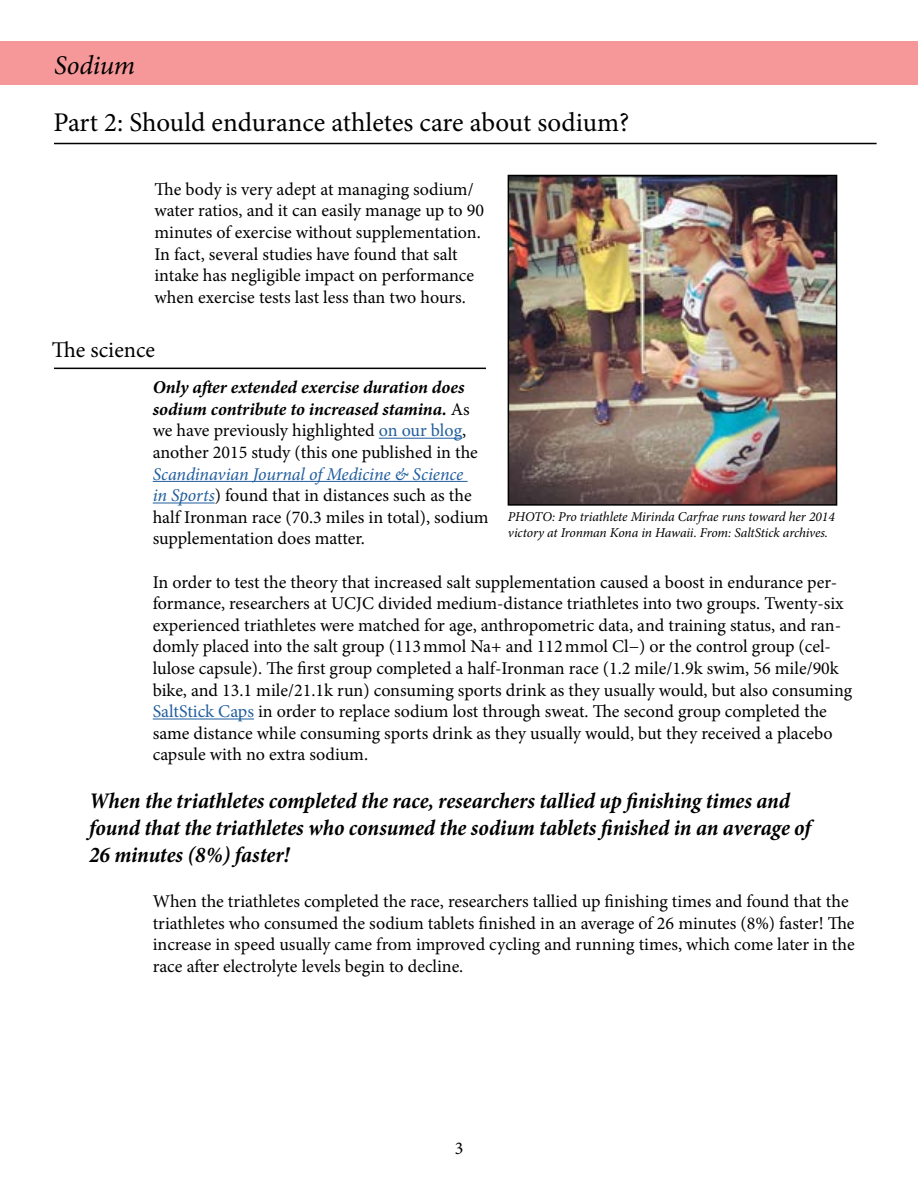
<style>
.page{position:relative;width:918px;height:1188px;background:#fff}
.page>*{position:absolute;margin:0;border:0;box-sizing:border-box;transform-origin:0 0}
.t1{font:27px "Minion Pro";color:#000}
.t2{font:italic 27px "Minion Pro";letter-spacing:-.015em;color:#000}
.t3{font:italic 700 condensed 22.5px/27px "Minion Pro";letter-spacing:-.005em;color:#000}
.t4{font:22.5px "Minion Pro";color:#000}
.t5{font:18px/21.6px "Minion Pro";color:#000}
.t6{font:italic 700 18px/21.6px "Minion Pro";letter-spacing:-.005em;color:#000}
.t7{font:italic 13.5px/16.2px "Minion Pro";letter-spacing:-.01em;color:#000}
.s1{font-weight:400;font-style:normal}
.s2{font-weight:400;font-style:normal;color:#215e9e}
.s3{font-style:italic;color:#215e9e}
.s4{color:#215e9e}
</style>
<div class="page">
<div style="left:0;top:42px;width:918px;height:43px;background:#f69899"></div>
<hr style="left:379px;top:438px;width:83px;height:1px;background:#215e9e">
<hr style="left:153px;top:481px;width:315px;height:1px;background:#215e9e">
<hr style="left:153px;top:503px;width:62px;height:1px;background:#215e9e">
<hr style="left:153px;top:719px;width:101px;height:1px;background:#215e9e">
<img style="left:511px;top:178px;width:323px;height:325px">
<div style="left:508px;top:175px;width:329px;height:331px;border:2px solid #000"></div>
<hr style="left:54px;top:143px;width:823px;height:1px;background:#000">
<hr style="left:54px;top:368px;width:432px;height:1px;background:#000">
<h1 class="t2" style="left:54px;top:47px;width:83px">Sodium</h1>
<h1 class="t1" style="left:53px;top:105px;width:577px">Part 2: Should endurance athletes care about sodium?</h1>
<p class="t5" style="left:154px;top:178px;width:331px">The body is very adept at managing sodium/ water ratios, and it can easily manage up to 90 minutes of exercise without supplementation.<br>In fact, several studies have found that salt intake has negligible impact on performance when exercise tests last less than two hours.</p>
<p class="t4" style="left:52px;top:334px;width:105px">The science</p>
<p class="t6" style="left:153px;top:376px;width:327px">Only after extended exercise duration does sodium contribute to increased stamina. <span class="s1">As we have previously highlighted</span> <span class="s2">on our blog</span><span class="s1">, another 2015 study (this one published in the</span></p>
<p class="t5" style="left:153px;top:463px;width:337px"><span class="s3">Scandinavian Journal of Medicine &amp; Science<br>in Sports</span>) found that in distances such as the half Ironman race (70.3 miles in total), sodium supplementation does matter.</p>
<p class="t5" style="left:153px;top:571px;width:701px">In order to test the theory that increased salt supplementation caused a boost in endurance per&shy;formance, researchers at UCJC divided medium-distance triathletes into two groups. Twenty-six experienced triathletes were matched for age, anthropometric data, and training status, and ran&shy;domly placed into the salt group (113mmol Na+ and 112mmol Cl−) or the control group (cel&shy;lulose capsule). The first group completed a half-Ironman race (1.2 mile/1.9k swim, 56 mile/90k bike, and 13.1 mile/21.1k run) consuming sports drink as they usually would, but also consuming <span class="s4">SaltStick Caps</span> in order to replace sodium lost through sweat. The second group completed the same distance while consuming sports drink as they usually would, but they received a placebo capsule with no extra sodium.</p>
<p class="t7" style="left:508px;top:509px;width:328px">PHOTO: Pro triathlete Mirinda Carfrae runs toward her 2014 victory at Ironman Kona in Hawaii. From: SaltStick archives.</p>
<p class="t3" style="left:89px;top:787px;width:723px">When the triathletes completed the race, researchers tallied up finishing times and found that the triathletes who consumed the sodium tablets finished in an average of<br>26 minutes (8%) faster!</p>
<p class="t5" style="left:153px;top:891px;width:704px">When the triathletes completed the race, researchers tallied up finishing times and found that the triathletes who consumed the sodium tablets finished in an average of 26 minutes (8%) faster! The increase in speed usually came from improved cycling and running times, which come later in the race after electrolyte levels begin to decline.</p>
<p class="t5" style="left:455px;top:1138px;width:10px">3</p>
</div>
